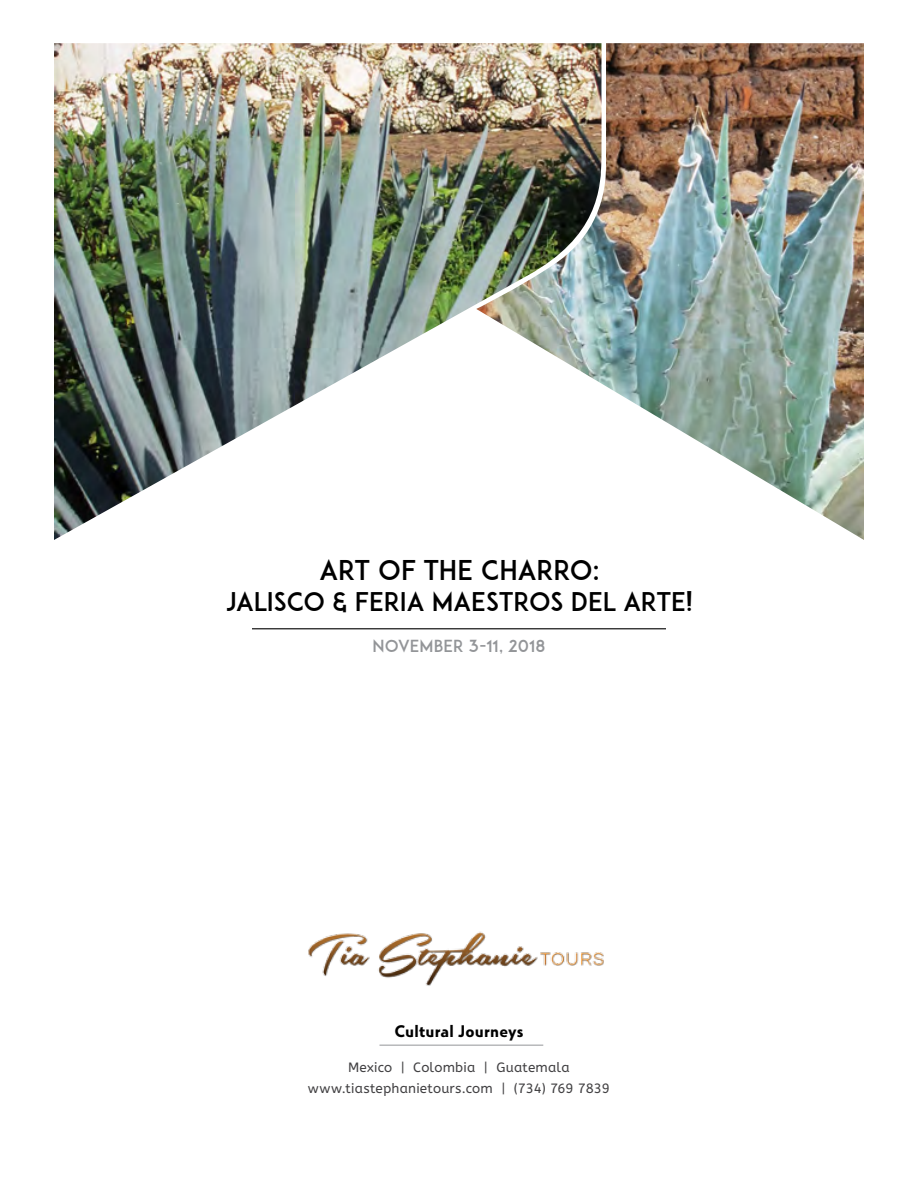
<style>
.page{position:relative;width:918px;height:1188px;background:#fff}
.page>*{position:absolute;margin:0;border:0;box-sizing:border-box;transform-origin:0 0}
.t1{font:27px "ADAM.CGPRO";letter-spacing:-.005em;color:#000}
.t2{font:25.5px "ADAM.CGPRO";letter-spacing:-.01em;color:#000}
.t3{font:700 17.25px "Globe Grotesk Display";letter-spacing:.01em;color:#000}
.t4{font:16.5px "ADAM.CGPRO";letter-spacing:.005em;color:#939598}
.t5{font:13.5px/21px "A Bee Zee";letter-spacing:.015em;color:#414042;text-align:center}
</style>
<div class="page">
<img style="left:308px;top:931px;width:296px;height:55px">
<img style="left:602px;top:43px;width:262px;height:497px">
<img style="left:54px;top:43px;width:548px;height:497px">
<hr style="left:252px;top:628px;width:414px;height:1px;background:#000">
<hr style="left:380px;top:1045px;width:163px;height:1px;background:#939598">
<h1 class="t1" style="left:320px;top:554px;width:281px">ART OF THE CHARRO:</h1>
<h2 class="t2" style="left:226px;top:586px;width:468px">JALISCO &amp; FERIA MAESTROS DEL ARTE!</h2>
<p class="t4" style="left:373px;top:636px;width:174px">NOVEMBER 3-11, 2018</p>
<p class="t3" style="left:394px;top:1021px;width:131px">Cultural Journeys</p>
<p class="t5" style="left:308px;top:1057px;width:303px">Mexico | Colombia | Guatemala www.tiastephanietours.com | (734) 769 7839</p>
</div>
